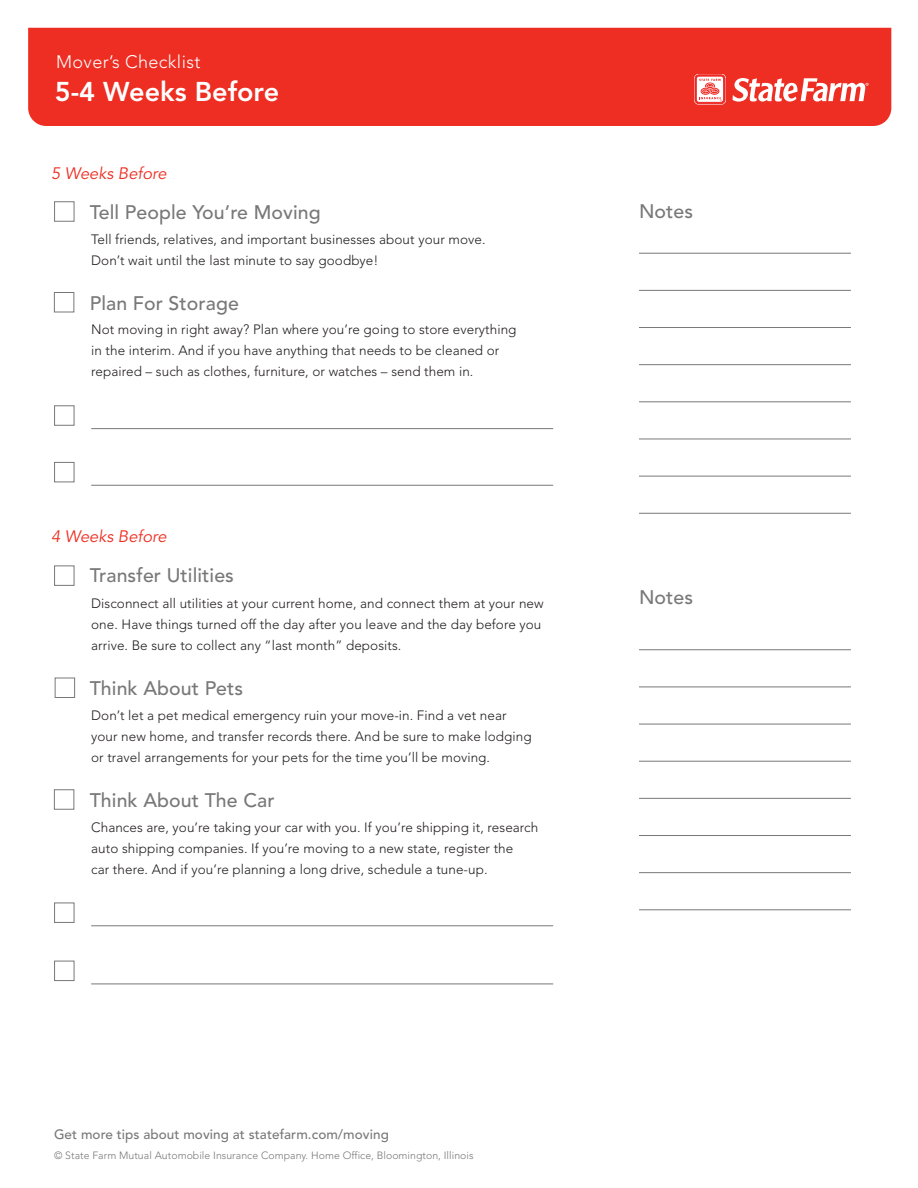
<style>
.page{position:relative;width:918px;height:1188px;background:#fff}
.page>*{position:absolute;margin:0;border:0;box-sizing:border-box;transform-origin:0 0}
.t1{font:800 27px "Avenir";color:#fff}
.Paragraph_Style_2{font:500 19.5px "Avenir";letter-spacing:.005em;color:#777877}
.t2{font:300 18px "Avenir";letter-spacing:.02em;color:#fff}
.t3{font:italic 16.5px "Avenir";color:#ee2e22}
.Paragraph_Style_1{font:300 13.5px/21px "Avenir";letter-spacing:.005em;color:#231f20}
.Paragraph_Style_2-2{font:500 13.5px "Avenir";letter-spacing:.005em;color:#777877}
.Paragraph_Style_2-3{font:300 10.5px "Avenir";letter-spacing:.005em;color:#777877}
</style>
<div class="page">
<div style="left:54px;top:201px;width:20px;height:21px;border:1px solid #777877"></div>
<div style="left:54px;top:292px;width:20px;height:20px;border:1px solid #777877"></div>
<div style="left:54px;top:566px;width:20px;height:20px;border:1px solid #777877"></div>
<div style="left:54px;top:789px;width:20px;height:21px;border:1px solid #777877"></div>
<div style="left:55px;top:678px;width:20px;height:20px;border:1px solid #777877"></div>
<hr style="left:639px;top:253px;width:212px;height:1px;background:#777877">
<hr style="left:639px;top:649px;width:212px;height:1px;background:#777877">
<hr style="left:639px;top:290px;width:212px;height:1px;background:#777877">
<hr style="left:639px;top:687px;width:212px;height:1px;background:#777877">
<hr style="left:639px;top:327px;width:212px;height:1px;background:#777877">
<hr style="left:639px;top:724px;width:212px;height:1px;background:#777877">
<hr style="left:639px;top:364px;width:212px;height:1px;background:#777877">
<hr style="left:639px;top:761px;width:212px;height:1px;background:#777877">
<hr style="left:639px;top:401px;width:212px;height:1px;background:#777877">
<hr style="left:639px;top:798px;width:212px;height:1px;background:#777877">
<hr style="left:639px;top:439px;width:212px;height:1px;background:#777877">
<hr style="left:639px;top:835px;width:212px;height:1px;background:#777877">
<hr style="left:639px;top:476px;width:212px;height:1px;background:#777877">
<hr style="left:639px;top:872px;width:212px;height:1px;background:#777877">
<hr style="left:639px;top:513px;width:212px;height:1px;background:#777877">
<hr style="left:639px;top:909px;width:212px;height:1px;background:#777877">
<div style="left:54px;top:405px;width:20px;height:21px;border:1px solid #777877"></div>
<div style="left:54px;top:903px;width:20px;height:20px;border:1px solid #777877"></div>
<div style="left:54px;top:462px;width:20px;height:20px;border:1px solid #777877"></div>
<div style="left:54px;top:961px;width:20px;height:20px;border:1px solid #777877"></div>
<hr style="left:91px;top:428px;width:462px;height:1px;background:#777877">
<hr style="left:91px;top:925px;width:462px;height:1px;background:#777877">
<hr style="left:91px;top:485px;width:462px;height:1px;background:#777877">
<hr style="left:91px;top:984px;width:462px;height:1px;background:#777877">
<div style="left:28px;top:28px;width:863px;height:98px;background:#ee2e22"></div>
<div style="left:695px;top:74px;width:30px;height:30px;border:1px solid #fff;border-radius:4px"></div>
<svg style="left:695px;top:75px;width:30px;height:29px"></svg>
<svg style="left:733px;top:78px;width:136px;height:24px"></svg>
<p class="t2" style="left:56px;top:51px;width:146px">Mover’s Checklist</p>
<p class="t1" style="left:55px;top:76px;width:226px">5-4 Weeks Before</p>
<p class="t3" style="left:51px;top:164px;width:117px">5 Weeks Before</p>
<p class="Paragraph_Style_2" style="left:90px;top:201px;width:233px">Tell People You’re Moving</p>
<p class="Paragraph_Style_1" style="left:91px;top:229px;width:396px">Tell friends, relatives, and important businesses about your move.<br>Don’t wait until the last minute to say goodbye!</p>
<p class="Paragraph_Style_2" style="left:90px;top:292px;width:151px">Plan For Storage</p>
<p class="Paragraph_Style_1" style="left:91px;top:319px;width:427px">Not moving in right away? Plan where you’re going to store everything in the interim. And if you have anything that needs to be cleaned or repaired – such as clothes, furniture, or watches – send them in.</p>
<p class="t3" style="left:51px;top:527px;width:117px">4 Weeks Before</p>
<p class="Paragraph_Style_2" style="left:90px;top:564px;width:146px">Transfer Utilities</p>
<p class="Paragraph_Style_1" style="left:91px;top:593px;width:454px">Disconnect all utilities at your current home, and connect them at your new one. Have things turned off the day after you leave and the day before you arrive. Be sure to collect any “last month” deposits.</p>
<p class="Paragraph_Style_2" style="left:90px;top:677px;width:155px">Think About Pets</p>
<p class="Paragraph_Style_1" style="left:91px;top:705px;width:442px">Don’t let a pet medical emergency ruin your move-in. Find a vet near your new home, and transfer records there. And be sure to make lodging or travel arrangements for your pets for the time you’ll be moving.</p>
<p class="Paragraph_Style_2" style="left:90px;top:789px;width:186px">Think About The Car</p>
<p class="Paragraph_Style_1" style="left:91px;top:817px;width:449px">Chances are, you’re taking your car with you. If you’re shipping it, research auto shipping companies. If you’re moving to a new state, register the<br>car there. And if you’re planning a long drive, schedule a tune-up.</p>
<p class="Paragraph_Style_2" style="left:639px;top:200px;width:56px">Notes</p>
<p class="Paragraph_Style_2" style="left:639px;top:586px;width:56px">Notes</p>
<p class="Paragraph_Style_2-2" style="left:54px;top:1127px;width:336px">Get more tips about moving at statefarm.com/moving</p>
<p class="Paragraph_Style_2-3" style="left:54px;top:1149px;width:421px">© State Farm Mutual Automobile Insurance Company. Home Office, Bloomington, Illinois</p>
</div>
